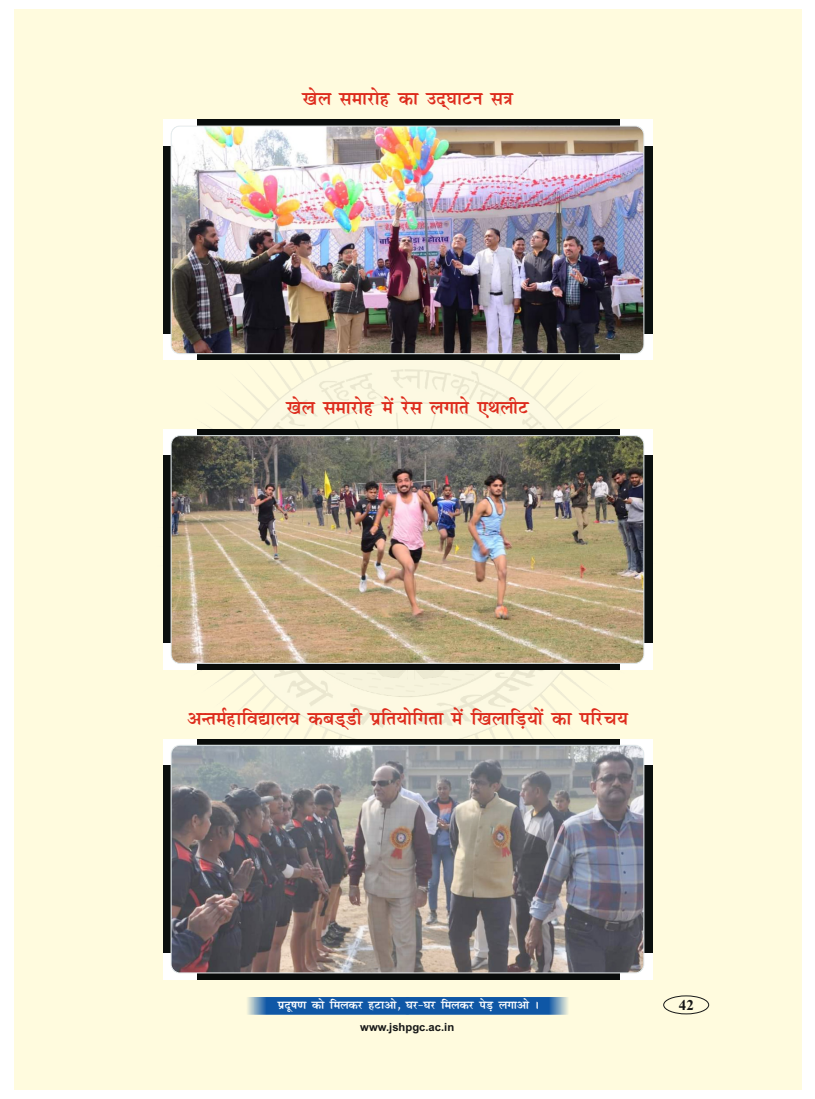
<style>
.page{position:relative;width:815px;height:1099px;background:#fff}
.page>*{position:absolute;margin:0;border:0;box-sizing:border-box;transform-origin:0 0}
.t1{font:700 22.5px "Walkman Chanakya 901";color:#dd2b1c;scale:.96 1}
.t2{font:700 15px "Times New Roman";color:#151616}
.t3{font:700 13.75px "Walkman Chanakya 901";color:#fff}
.t4{font:700 11.25px "Arial";color:#151616}
</style>
<div class="page">
<div style="left:14px;top:9px;width:787px;height:1080px;background:#fffbde"></div>
<img style="left:163px;top:298px;width:490px;height:502px">
<div style="left:664px;top:995px;width:45px;height:19px;border:1px solid #151616;border-radius:50%"></div>
<svg style="left:197px;top:119px;width:423px;height:241px;background:#141716"></svg>
<div style="left:163px;top:146px;width:489px;height:188px;background:#0b0f0e"></div>
<img style="left:171px;top:126px;width:472px;height:228px;border-radius:9px">
<div style="left:171px;top:126px;width:473px;height:228px;border:1px solid #eceded;border-radius:9px"></div>
<div style="left:197px;top:429px;width:423px;height:240px;background:#090c0b"></div>
<div style="left:163px;top:455px;width:489px;height:188px;background:#0b0f0e"></div>
<img style="left:171px;top:435px;width:473px;height:228px;border-radius:9px">
<div style="left:171px;top:435px;width:473px;height:228px;border:1px solid #eceded;border-radius:9px"></div>
<svg style="left:197px;top:738px;width:423px;height:241px;background:#272926"></svg>
<div style="left:163px;top:765px;width:489px;height:187px;background:#0b0f0e"></div>
<img style="left:171px;top:745px;width:473px;height:227px;border-radius:9px">
<div style="left:171px;top:745px;width:473px;height:228px;border:1px solid #eceded;border-radius:9px"></div>
<img style="left:247px;top:997px;width:321px;height:17px">
<p class="t1" style="left:303px;top:84px;width:220px">[ksy lekjksg dk mn~?kkVu l=k</p>
<p class="t1" style="left:286px;top:393px;width:254px">[ksy lekjksg esa jsl yxkrs ,FkyhV</p>
<p class="t1" style="left:187px;top:703px;width:460px">vUreZgkfo|ky; dcM~Mh izfr;ksfxrk esa f[kykfM+;ksa dk ifjp;</p>
<p class="t3" style="left:278px;top:996px;width:262px">iznw"k.k dks feydj gVkvks] ?kj&amp;?kj feydj isM+ yxkvks A</p>
<p class="t2" style="left:679px;top:999px;width:16px">42</p>
<p class="t4" style="left:360px;top:1022px;width:95px">www.jshpgc.ac.in</p>
</div>
